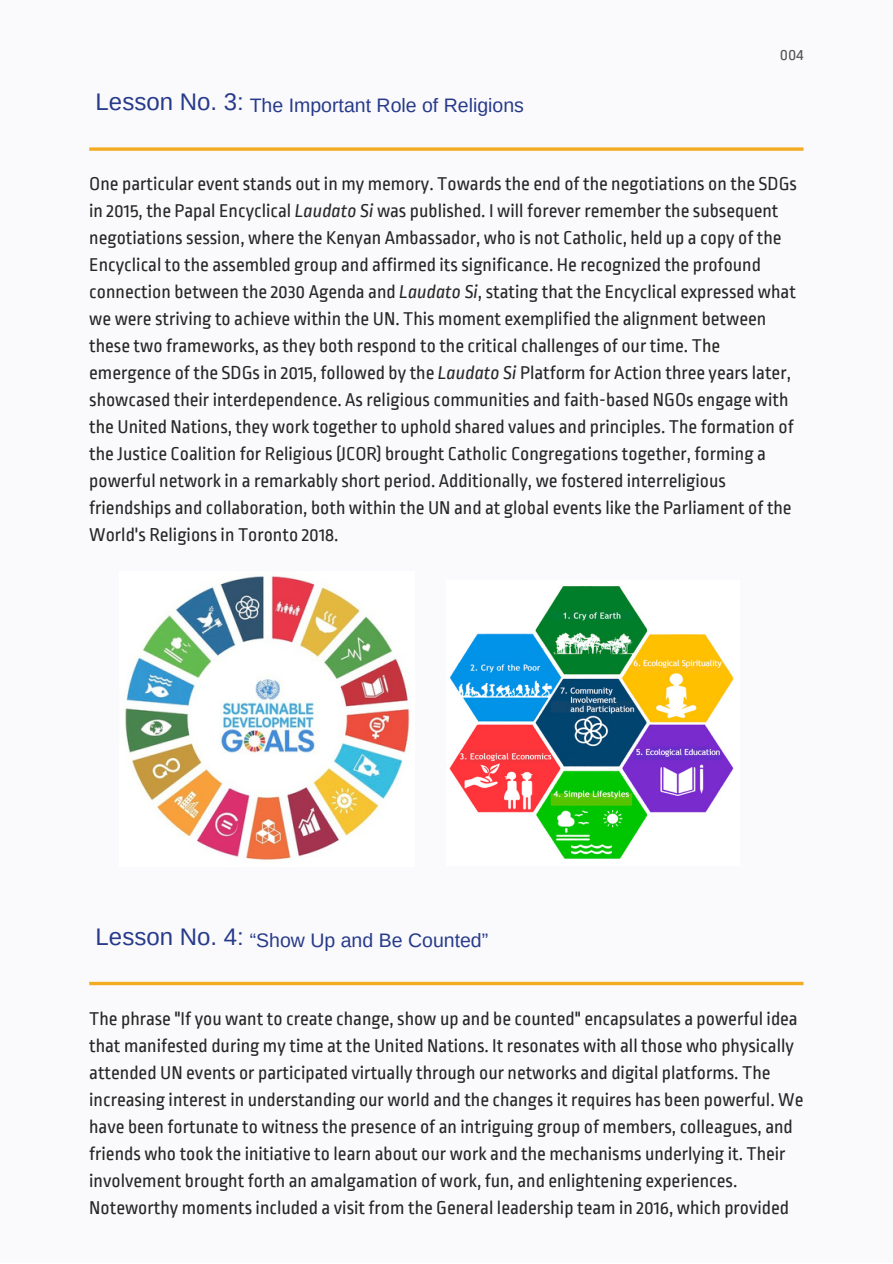
<style>
.page{position:relative;width:893px;height:1264px;background:#fff}
.page>*{position:absolute;margin:0;border:0;box-sizing:border-box;transform-origin:0 0}
.t1{font:24px "Arimo";color:#273b8a}
.t2{font:19.5px/27px "Ropa Sans";color:#272727}
.t3{font:19.5px "Arimo";color:#273b8a}
.t4{font:16.65px "Ropa Sans";color:#555}
.s1{font-style:italic}
</style>
<div class="page">
<div style="left:0;top:0;width:892px;height:1262px;background:#faf9fb"></div>
<svg style="left:89px;top:147px;width:714px;height:4px;background:#f3b742"></svg>
<img style="left:125px;top:576px;width:285px;height:284px">
<img style="left:449px;top:586px;width:285px;height:273px">
<svg style="left:89px;top:981px;width:714px;height:4px;background:#f4ba4d"></svg>
<p class="t1" style="left:96px;top:89px;width:150px">Lesson No. 3:</p>
<p class="t3" style="left:250px;top:95px;width:276px">The Important Role of Religions</p>
<p class="t4" style="left:779px;top:46px;width:25px">004</p>
<p class="t2" style="left:89px;top:171px;width:709px">One particular event stands out in my memory. Towards the end of the negotiations on the SDGs in 2015, the Papal Encyclical <span class="s1">Laudato Si</span> was published. I will forever remember the subsequent negotiations session, where the Kenyan Ambassador, who is not Catholic, held up a copy of the Encyclical to the assembled group and affirmed its significance. He recognized the profound connection between the 2030 Agenda and <span class="s1">Laudato Si</span>, stating that the Encyclical expressed what we were striving to achieve within the UN. This moment exemplified the alignment between these two frameworks, as they both respond to the critical challenges of our time. The emergence of the SDGs in 2015, followed by the <span class="s1">Laudato Si</span> Platform for Action three years later, showcased their interdependence. As religious communities and faith-based NGOs engage with the United Nations, they work together to uphold shared values and principles. The formation of the Justice Coalition for Religious (JCOR) brought Catholic Congregations together, forming a powerful network in a remarkably short period. Additionally, we fostered interreligious friendships and collaboration, both within the UN and at global events like the Parliament of the World's Religions in Toronto 2018.</p>
<p class="t1" style="left:96px;top:923px;width:150px">Lesson No. 4:</p>
<p class="t3" style="left:250px;top:929px;width:240px">“Show Up and Be Counted”</p>
<p class="t2" style="left:89px;top:1005px;width:715px">The phrase "If you want to create change, show up and be counted" encapsulates a powerful idea that manifested during my time at the United Nations. It resonates with all those who physically attended UN events or participated virtually through our networks and digital platforms. The increasing interest in understanding our world and the changes it requires has been powerful. We have been fortunate to witness the presence of an intriguing group of members, colleagues, and friends who took the initiative to learn about our work and the mechanisms underlying it. Their involvement brought forth an amalgamation of work, fun, and enlightening experiences.<br>Noteworthy moments included a visit from the General leadership team in 2016, which provided</p>
</div>
